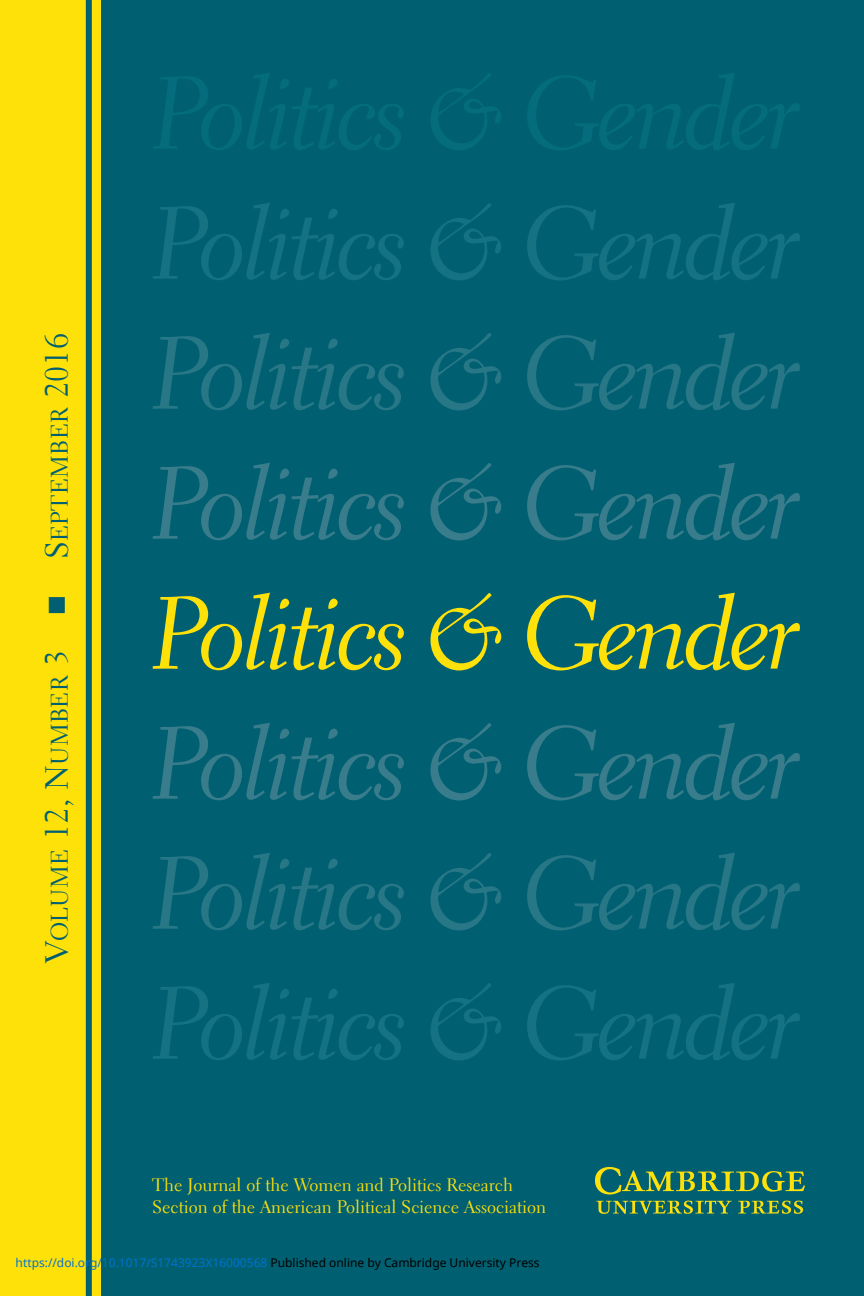
<style>
.page{position:relative;width:864px;height:1296px;background:#fff}
.page>*{position:absolute;margin:0;border:0;box-sizing:border-box;transform-origin:0 0}
.t1{font:102.4px/130px "Electra LH Cursive";letter-spacing:-.05em;color:#157282;text-align:justify}
.t2{font:24px "Electra LH";letter-spacing:.015em;color:#006071}
.t3{font:18px/21.8px "Electra LH";color:#ffe10a}
.t4{font:12px "Noto Sans";color:#0172cf}
.s1{font-size:32px}
.s2{font-family:"Universal Newswith Comm Pi";font-size:32px}
.s3{color:#277787}
.s4{color:#397d8d}
.s5{color:#ffe10a}
.s6{color:#000}
</style>
<div class="page">
<div style="left:75px;top:0;width:789px;height:1296px;background:#006071"></div>
<div style="left:0;top:0;width:101px;height:1296px;background:#ffe10a"></div>
<div style="left:86px;top:0;width:6px;height:1296px;background:#006071"></div>
<img style="left:596px;top:1167px;width:208px;height:47px">
<p class="t2" style="left:50px;top:963px;width:632px;rotate:-90deg"><span class="s1">V</span>OLUME <span class="s1">12, N</span>UMBER <span class="s1">3</span> <span class="s2">-</span> <span class="s1">S</span>EPTEMBER <span class="s1">2016</span></p>
<p class="t1" style="left:151px;top:189px;width:649px">Politics &amp; Gender <span class="s3">Politics &amp; Gender </span><span class="s4">Politics &amp; Gender </span><span class="s5">Politics &amp; Gender </span><span class="s4">Politics &amp; Gender </span><span class="s3">Politics &amp; Gender </span>Politics &amp; Gender</p>
<p class="t3" style="left:152px;top:1176px;width:395px">The Journal of the Women and Politics Research<br>Section of the American Political Science Association</p>
<p class="t4" style="left:16px;top:1255px;width:526px">https://doi.org/10.1017/S1743923X16000568 <span class="s6">Published online by Cambridge University Press</span></p>
</div>
